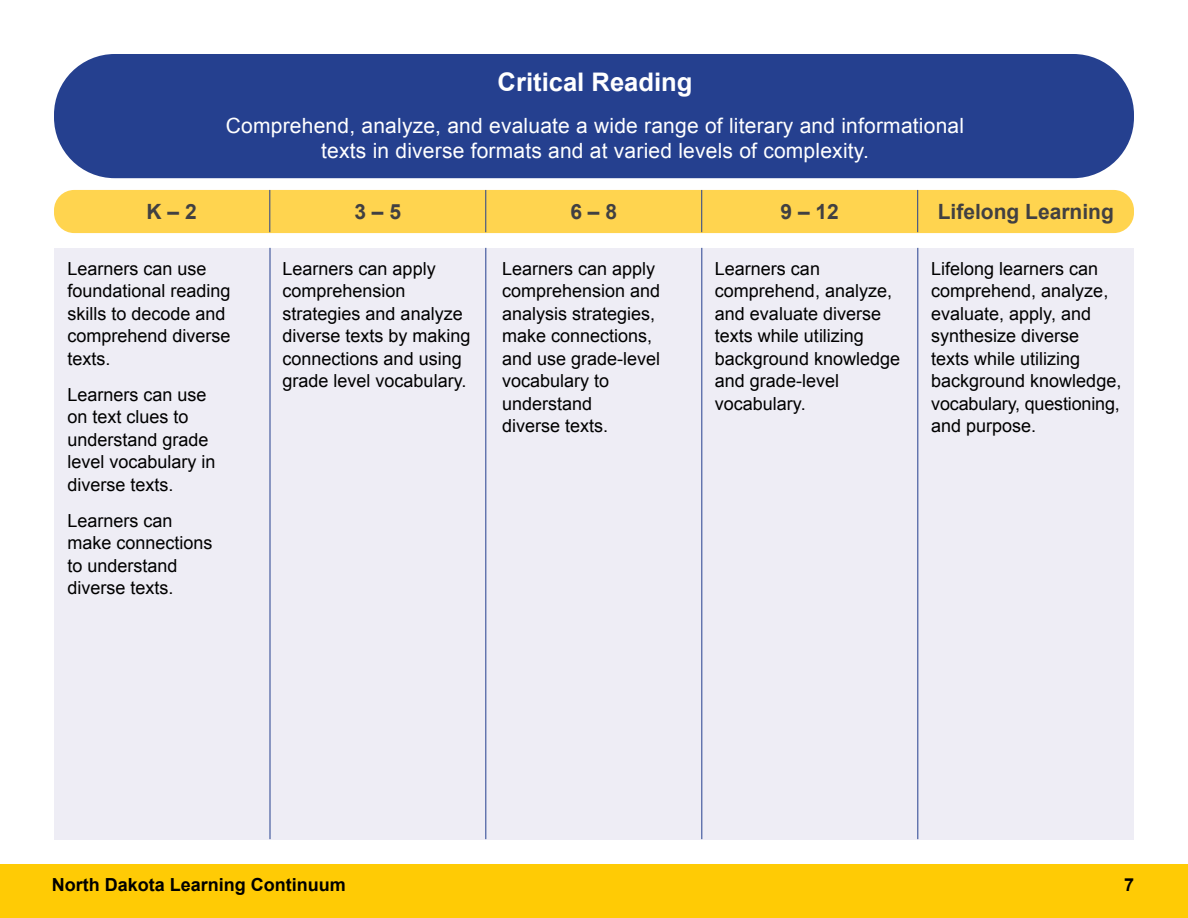
<style>
.page{position:relative;width:1188px;height:918px;background:#fff}
.page>*{position:absolute;margin:0;border:0;box-sizing:border-box;transform-origin:0 0}
.Header_6{font:700 25.65px "Arial";color:#fff}
.Body_2{font:21px/25.2px "Arial";letter-spacing:.01em;color:#fff;text-align:center}
.Header_7{font:700 21px "Arial";color:#414042}
.Body_1{font:18px/22.5px "Arial";color:#000}
.t1{font:700 18px "Arial";color:#000}
</style>
<div class="page">
<div style="left:0;top:864px;width:1188px;height:54px;background:#ffcb05"></div>
<div style="left:54px;top:190px;width:1080px;height:43px;background:#ffd44f;border-radius:20px"></div>
<hr style="left:270px;top:190px;width:1px;height:42px;background:#25408f">
<hr style="left:486px;top:190px;width:1px;height:42px;background:#25408f">
<hr style="left:701px;top:190px;width:1px;height:42px;background:#25408f">
<hr style="left:917px;top:190px;width:1px;height:42px;background:#25408f">
<div style="left:54px;top:54px;width:1080px;height:124px;background:#25408f;border-radius:61px"></div>
<div style="left:54px;top:248px;width:216px;height:591px;background:#eeedf5"></div>
<div style="left:270px;top:248px;width:216px;height:591px;background:#eeedf5"></div>
<div style="left:486px;top:248px;width:216px;height:591px;background:#eeedf5"></div>
<div style="left:702px;top:248px;width:216px;height:591px;background:#eeedf5"></div>
<div style="left:918px;top:248px;width:216px;height:591px;background:#eeedf5"></div>
<hr style="left:270px;top:248px;width:1px;height:591px;background:#25408f">
<hr style="left:486px;top:248px;width:1px;height:591px;background:#25408f">
<hr style="left:702px;top:248px;width:1px;height:591px;background:#25408f">
<hr style="left:918px;top:248px;width:1px;height:591px;background:#25408f">
<p class="Header_6" style="left:498px;top:65px;width:197px">Critical Reading</p>
<p class="Body_2" style="left:226px;top:113px;width:740px">Comprehend, analyze, and evaluate a wide range of literary and informational texts in diverse formats and at varied levels of complexity.</p>
<p class="Header_7" style="left:147px;top:198px;width:52px">K – 2</p>
<p class="Header_7" style="left:354px;top:198px;width:48px">3 – 5</p>
<p class="Header_7" style="left:570px;top:198px;width:48px">6 – 8</p>
<p class="Header_7" style="left:781px;top:198px;width:60px">9 – 12</p>
<p class="Header_7" style="left:938px;top:198px;width:178px">Lifelong Learning</p>
<p class="Body_1" style="left:68px;top:258px;width:165px">Learners can use foundational reading skills to decode and comprehend diverse texts.</p>
<p class="Body_1" style="left:68px;top:384px;width:150px">Learners can use on text clues to understand grade level vocabulary in diverse texts.</p>
<p class="Body_1" style="left:68px;top:510px;width:147px">Learners can make connections to understand diverse texts.</p>
<p class="Body_1" style="left:283px;top:258px;width:190px">Learners can apply comprehension strategies and analyze diverse texts by making connections and using grade level vocabulary.</p>
<p class="Body_1" style="left:502px;top:258px;width:160px">Learners can apply comprehension and analysis strategies, make connections, and use grade-level vocabulary to understand<br>diverse texts.</p>
<p class="Body_1" style="left:715px;top:258px;width:187px">Learners can comprehend, analyze, and evaluate diverse texts while utilizing background knowledge and grade-level vocabulary.</p>
<p class="Body_1" style="left:931px;top:258px;width:192px">Lifelong learners can comprehend, analyze, evaluate, apply, and synthesize diverse texts while utilizing background knowledge, vocabulary, questioning, and purpose.</p>
<p class="t1" style="left:52px;top:873px;width:296px">North Dakota Learning Continuum</p>
<p class="t1" style="left:1124px;top:873px;width:12px">7</p>
</div>
